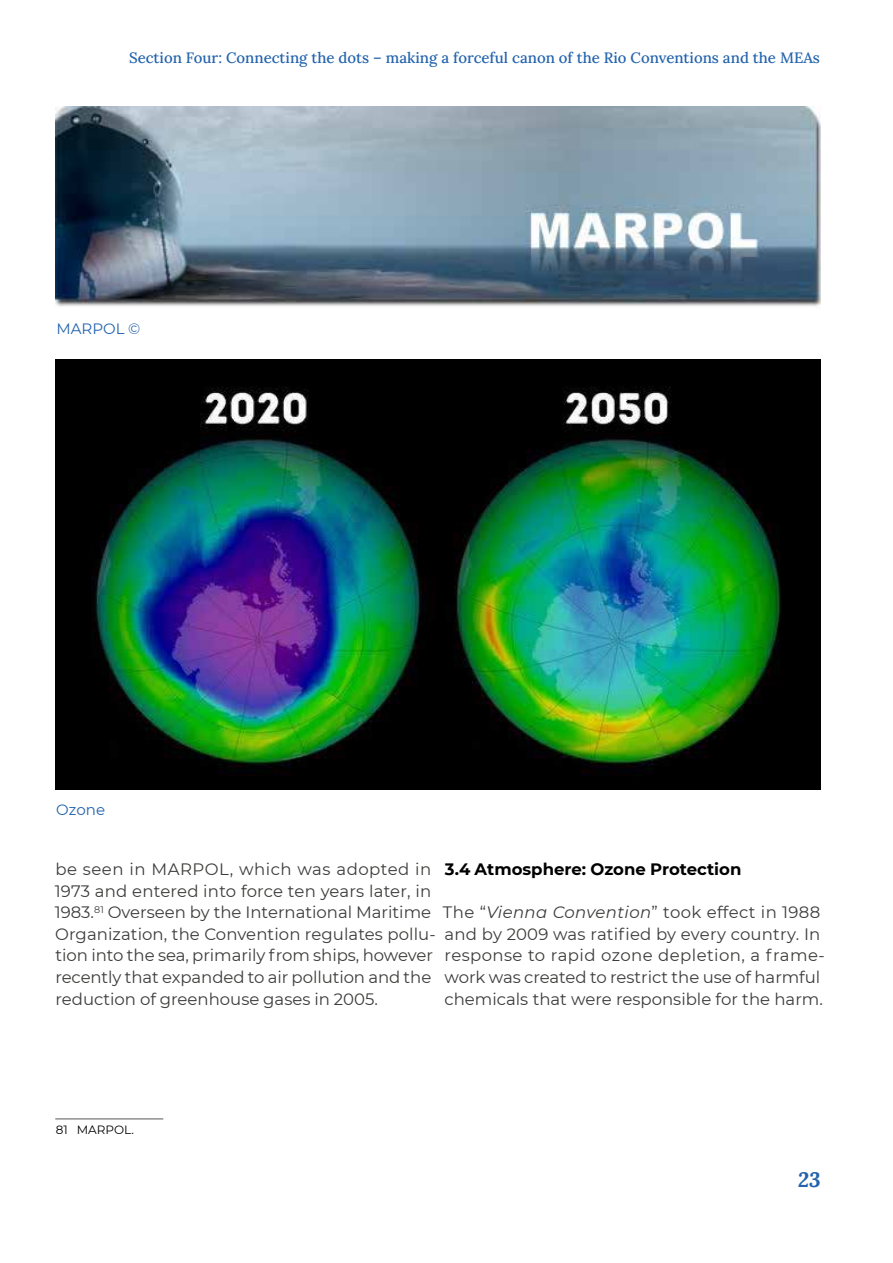
<style>
.page{position:relative;width:893px;height:1263px;background:#fff}
.page>*{position:absolute;margin:0;border:0;box-sizing:border-box;transform-origin:0 0}
.t1{font:italic 700 21px "Lora";color:#2363ad}
.t2{font:16.5px/21.6px "Montserrat";color:#3c3c3b}
.t3{font:700 16.5px "Montserrat";color:#000}
.t4{font:500 15px "Lora";color:#2363ad}
.t5{font:15px "Montserrat";color:#2363ad}
.t6{font:12px "Montserrat";color:#000}
.s1{font-style:italic}
</style>
<div class="page">
<hr style="left:55px;top:1118px;width:108px;height:1px;background:#575756">
<img style="left:55px;top:106px;width:766px;height:201px">
<img style="left:55px;top:359px;width:766px;height:431px">
<p class="t4" style="left:129px;top:46px;width:692px">Section Four: Connecting the dots – making a forceful canon of the Rio Conventions and the MEAs</p>
<p class="t5" style="left:56px;top:319px;width:85px">MARPOL ©</p>
<p class="t5" style="left:56px;top:800px;width:50px">Ozone</p>
<p class="t2" style="left:55px;top:858px;width:382px">be seen in MARPOL, which was adopted in 1973 and entered into force ten years later, in 1983.<sup>81</sup> Overseen by the International Maritime Organization, the Convention regulates pollu&shy;tion into the sea, primarily from ships, however recently that expanded to air pollution and the reduction of greenhouse gases in 2005.</p>
<p class="t3" style="left:445px;top:857px;width:298px">3.4 Atmosphere: Ozone Protection</p>
<p class="t2" style="left:443px;top:901px;width:383px">The “<span class="s1">Vienna Convention</span>” took effect in 1988 and by 2009 was ratified by every country. In response to rapid ozone depletion, a frame&shy;work was created to restrict the use of harmful chemicals that were responsible for the harm.</p>
<p class="t6" style="left:56px;top:1121px;width:80px">81 MARPOL.</p>
<p class="t1" style="left:798px;top:1165px;width:24px">23</p>
</div>
